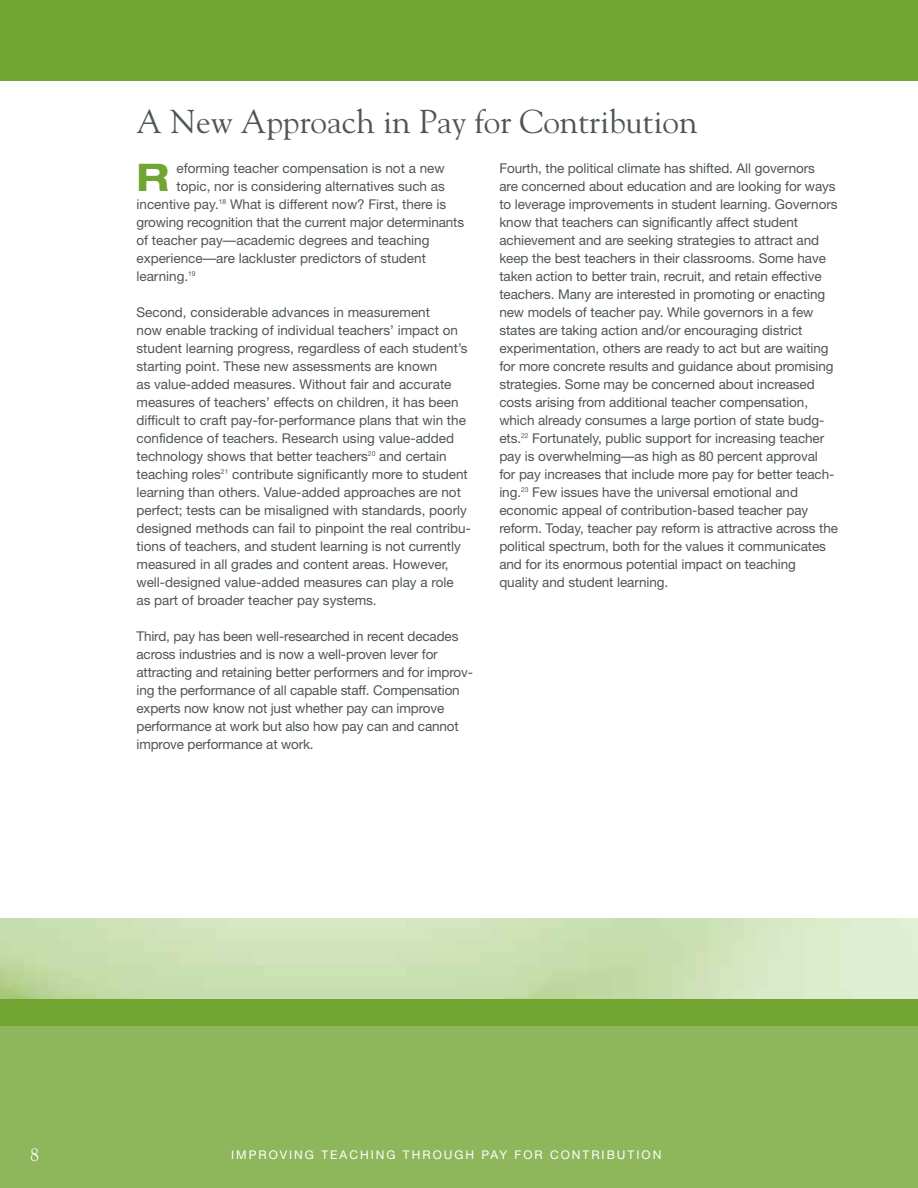
<style>
.page{position:relative;width:918px;height:1188px;background:#fff}
.page>*{position:absolute;margin:0;border:0;box-sizing:border-box;transform-origin:0 0}
.t1{font:700 expanded 38.1px "Helvetica Neue";color:#72a431}
.t2{font:33px "Goudy";color:#4e5558}
.t3{font:18px "Goudy";color:#fff}
.t4{font:13.5px/18px "Helvetica Neue";letter-spacing:-.005em;color:#4e5558}
.t5{font:12px "Helvetica Neue";letter-spacing:.165em;color:#fff}
</style>
<div class="page">
<div style="left:0;top:1024px;width:918px;height:164px;background:#8eb65b"></div>
<div style="left:0;top:999px;width:918px;height:27px;background:#72a431"></div>
<div style="left:0;top:0;width:918px;height:81px;background:#72a431"></div>
<h2 class="t2" style="left:136px;top:102px;width:562px">A New Approach in Pay for Contribution</h2>
<h1 class="t1" style="left:136px;top:164px;width:34px">R</h1>
<p class="t4" style="left:176px;top:161px;width:270px">eforming teacher compensation is not a new</p>
<p class="t4" style="left:176px;top:179px;width:270px">topic, nor is considering alternatives such as</p>
<p class="t4" style="left:137px;top:197px;width:311px">incentive pay.<sup>18</sup> What is different now? First, there is</p>
<p class="t4" style="left:137px;top:215px;width:329px">growing recognition that the current major determinants</p>
<p class="t4" style="left:137px;top:233px;width:294px">of teacher pay—academic degrees and teaching</p>
<p class="t4" style="left:137px;top:251px;width:291px">experience—are lackluster predictors of student</p>
<p class="t4" style="left:137px;top:269px;width:61px">learning.<sup>19</sup></p>
<p class="t4" style="left:136px;top:305px;width:336px">Second, considerable advances in measurement<br>now enable tracking of individual teachers’ impact on student learning progress, regardless of each student’s starting point. These new assessments are known<br>as value-added measures. Without fair and accurate measures of teachers’ effects on children, it has been difficult to craft pay-for-performance plans that win the confidence of teachers. Research using value-added technology shows that better teachers<sup>20</sup> and certain teaching roles<sup>21</sup> contribute significantly more to student learning than others. Value-added approaches are not perfect; tests can be misaligned with standards, poorly designed methods can fail to pinpoint the real contribu&shy;tions of teachers, and student learning is not currently measured in all grades and content areas. However, well-designed value-added measures can play a role as part of broader teacher pay systems.</p>
<p class="t4" style="left:136px;top:629px;width:338px">Third, pay has been well-researched in recent decades across industries and is now a well-proven lever for attracting and retaining better performers and for improv&shy;ing the performance of all capable staff. Compensation experts now know not just whether pay can improve performance at work but also how pay can and cannot improve performance at work.</p>
<p class="t4" style="left:499px;top:161px;width:340px">Fourth, the political climate has shifted. All governors<br>are concerned about education and are looking for ways to leverage improvements in student learning. Governors know that teachers can significantly affect student achievement and are seeking strategies to attract and keep the best teachers in their classrooms. Some have taken action to better train, recruit, and retain effective teachers. Many are interested in promoting or enacting new models of teacher pay. While governors in a few states are taking action and/or encouraging district experimentation, others are ready to act but are waiting for more concrete results and guidance about promising strategies. Some may be concerned about increased costs arising from additional teacher compensation, which already consumes a large portion of state budg&shy;ets.<sup>22</sup> Fortunately, public support for increasing teacher pay is overwhelming—as high as 80 percent approval<br>for pay increases that include more pay for better teach&shy;ing.<sup>23</sup> Few issues have the universal emotional and economic appeal of contribution-based teacher pay reform. Today, teacher pay reform is attractive across the political spectrum, both for the values it communicates and for its enormous potential impact on teaching quality and student learning.</p>
<h3 class="t3" style="left:30px;top:1144px;width:10px">8</h3>
<p class="t5" style="left:231px;top:1150px;width:432px">IMPROVING TEACHING THROUGH PAY FOR CONTRIBUTION</p>
</div>
